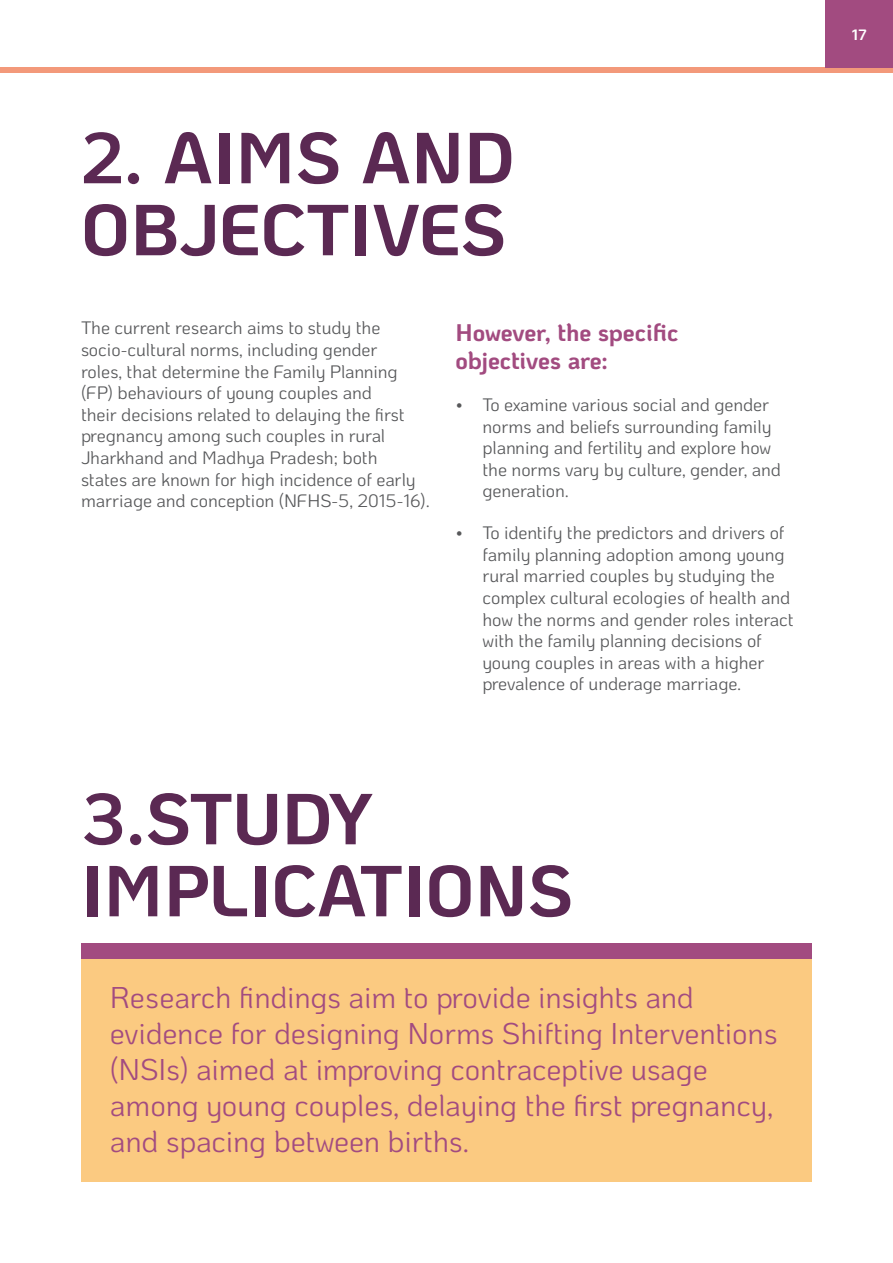
<style>
.page{position:relative;width:893px;height:1263px;background:#fff}
.page>*{position:absolute;margin:0;border:0;box-sizing:border-box;transform-origin:0 0}
.t1{font:700 72px/72px "Ko Ho";color:#5b2953}
.t2{font:30px/36px "Ko Ho";letter-spacing:-.005em;color:#a24b80}
.t3{font:700 24px/28.5px "Ko Ho";letter-spacing:-.005em;color:#a24b80}
.t4{font:18px/21.6px "Ko Ho";letter-spacing:-.005em;color:#57585a}
.t5{font:700 15px "Ko Ho";color:#fff}
</style>
<div class="page">
<div style="left:81px;top:952px;width:731px;height:230px;background:#fbca81"></div>
<div style="left:81px;top:943px;width:731px;height:15px;background:#a24b80"></div>
<div style="left:0;top:68px;width:893px;height:5px;background:#f3997a"></div>
<div style="left:825px;top:0;width:68px;height:68px;background:#a24b80"></div>
<h1 class="t1" style="left:81px;top:122px;width:435px">2. AIMS AND<br>OBJECTIVES</h1>
<p class="t4" style="left:81px;top:317px;width:350px">The current research aims to study the socio-cultural norms, including gender<br>roles, that determine the Family Planning (FP) behaviours of young couples and<br>their decisions related to delaying the first pregnancy among such couples in rural Jharkhand and Madhya Pradesh; both<br>states are known for high incidence of early marriage and conception (NFHS-5, 2015-16).</p>
<h3 class="t3" style="left:455px;top:318px;width:224px">However, the specific objectives are:</h3>
<p class="t4" style="left:482px;top:394px;width:300px;text-indent:-27px">• To examine various social and gender norms and beliefs surrounding family planning and fertility and explore how the norms vary by culture, gender, and generation.</p>
<p class="t4" style="left:482px;top:522px;width:313px;text-indent:-27px">• To identify the predictors and drivers of family planning adoption among young rural married couples by studying the complex cultural ecologies of health and how the norms and gender roles interact with the family planning decisions of young couples in areas with a higher prevalence of underage marriage.</p>
<h1 class="t1" style="left:81px;top:783px;width:493px">3.STUDY<br>IMPLICATIONS</h1>
<h2 class="t2" style="left:110px;top:979px;width:669px">Research findings aim to provide insights and evidence for designing Norms Shifting Interventions (NSIs) aimed at improving contraceptive usage among young couples, delaying the first pregnancy, and spacing between births.</h2>
<p class="t5" style="left:852px;top:22px;width:16px">17</p>
</div>
